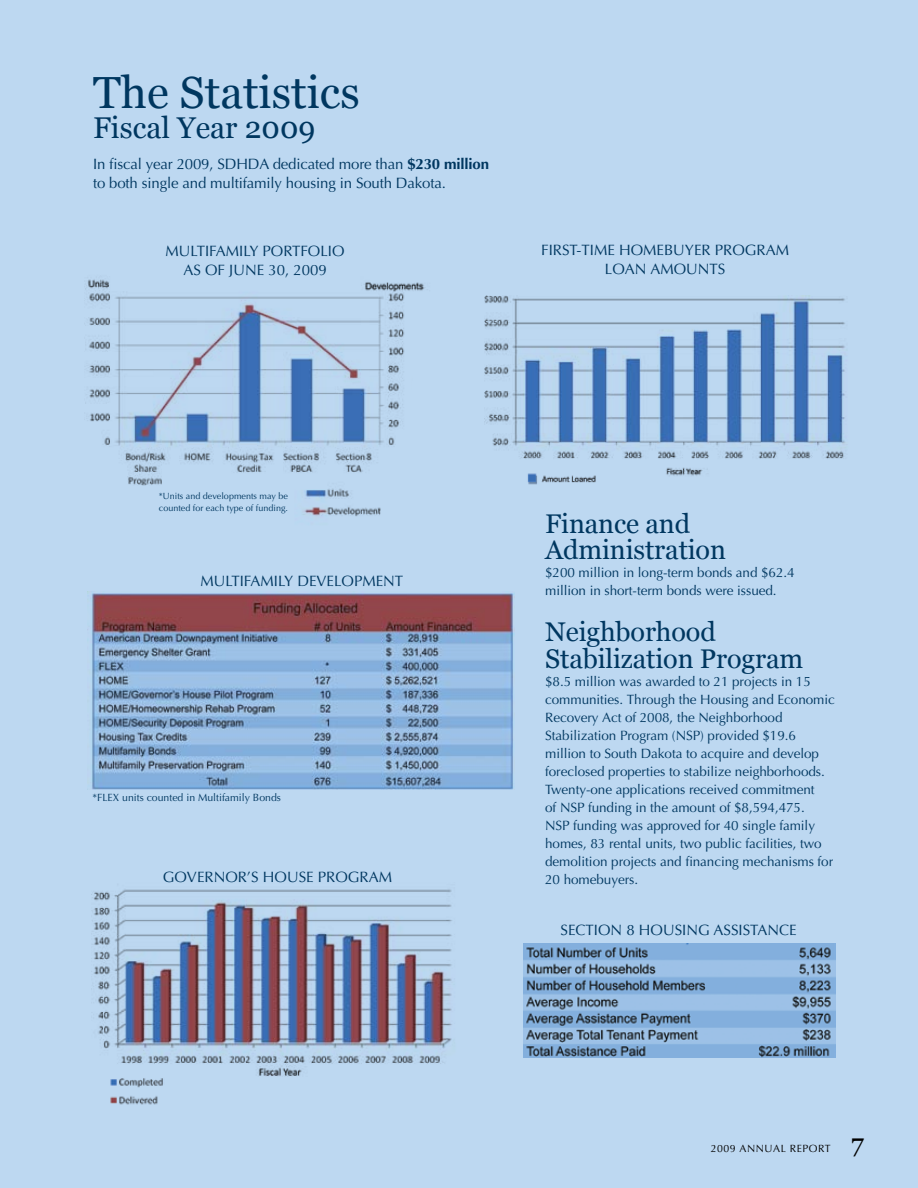
<style>
.page{position:relative;width:918px;height:1188px;background:#bdd8f1}
.page>*{position:absolute;margin:0;border:0;box-sizing:border-box;transform-origin:0 0}
.t1{font:45px "Georgia";color:#003760}
.t2{font:30px "Georgia";color:#003760}
.t3{font:27px/25.5px "Georgia";letter-spacing:-.005em;color:#003760}
.t4{font:25.5px "Georgia";color:#000}
.t5{font:15px/19.5px "Optima";letter-spacing:-.01em;color:#003760}
.t6{font:13.5px/18px "Optima";letter-spacing:-.005em;color:#003760}
.t7{font:10.5px "Optima";color:#003760}
.t8{font:10.5px "Optima";letter-spacing:.05em;color:#000}
.t9{font:9px/12px "Optima";color:#003760}
.s1{font-weight:700}
</style>
<div class="page">
<img style="left:523px;top:943px;width:312px;height:115px">
<img style="left:85px;top:279px;width:340px;height:206px">
<img style="left:295px;top:475px;width:94px;height:42px">
<img style="left:485px;top:295px;width:361px;height:181px">
<img style="left:517px;top:468px;width:90px;height:17px">
<img style="left:87px;top:592px;width:427px;height:198px">
<img style="left:92px;top:889px;width:360px;height:188px">
<img style="left:109px;top:1068px;width:56px;height:37px">
<h1 class="t1" style="left:93px;top:67px;width:268px">The Statistics</h1>
<h2 class="t2" style="left:93px;top:110px;width:224px">Fiscal Year 2009</h2>
<p class="t5" style="left:93px;top:154px;width:398px">In fiscal year 2009, SDHDA dedicated more than <span class="s1">$230 million </span>to both single and multifamily housing in South Dakota.</p>
<p class="t5" style="left:183px;top:241px;width:145px;text-indent:79px">portfolio<br>as of june 30, 2009</p>
<p class="t5" style="left:541px;top:240px;width:9px">first</p>
<p class="t5" style="left:577px;top:240px;width:15px">-time</p>
<p class="t5" style="left:619px;top:240px;width:12px">homeb</p>
<p class="t5" style="left:673px;top:240px;width:22px">uyer</p>
<p class="t5" style="left:715px;top:240px;width:12px">program</p>
<p class="t5" style="left:166px;top:241px;width:34px">multifamily</p>
<p class="t5" style="left:605px;top:259px;width:11px">loan</p>
<p class="t5" style="left:650px;top:259px;width:13px">amo</p>
<p class="t5" style="left:686px;top:259px;width:22px">unts</p>
<p class="t9" style="left:159px;top:491px;width:131px">*U nits and developments may be counted for each type of funding.</p>
<p class="t5" style="left:200px;top:571px;width:34px">multifamily</p>
<p class="t5" style="left:297px;top:571px;width:11px">development</p>
<p class="t7" style="left:92px;top:791px;width:190px">*FLEX units counted in Multifamily Bonds</p>
<p class="t5" style="left:163px;top:867px;width:12px">governor</p>
<p class="t5" style="left:247px;top:867px;width:83px">’shouse program</p>
<h3 class="t3" style="left:545px;top:511px;width:182px">Finance and<br>Administration</h3>
<p class="t6" style="left:545px;top:563px;width:251px">$200 million in long-term bonds and $62.4 million in short-term bonds were issued.</p>
<h3 class="t3" style="left:545px;top:618px;width:260px;line-height:27px">Neighborhood<br>Stabilization Program</h3>
<p class="t6" style="left:545px;top:673px;width:291px">$8.5 million was awarded to 21 projects in 15 communities. Through the Housing and Economic Recovery Act of 2008, the Neighborhood Stabilization Program (NSP) provided $19.6 million to South Dakota to acquire and develop foreclosed properties to stabilize neighborhoods.<br>Twenty-one applications received commitment<br>of NSP funding in the amount of $8,594,475.<br>NSP funding was approved for 40 single family homes, 83 rental units, two public facilities, two demolition projects and financing mechanisms for 20 homebuyers.</p>
<p class="t5" style="left:561px;top:920px;width:18px">Section</p>
<p class="t5" style="left:626px;top:920px;width:58px">8 housing</p>
<p class="t5" style="left:714px;top:920px;width:10px">assistance</p>
<p class="t8" style="left:711px;top:1142px;width:94px">2009 Ann ual Report</p>
<h3 class="t4" style="left:851px;top:1129px;width:14px">7</h3>
</div>
